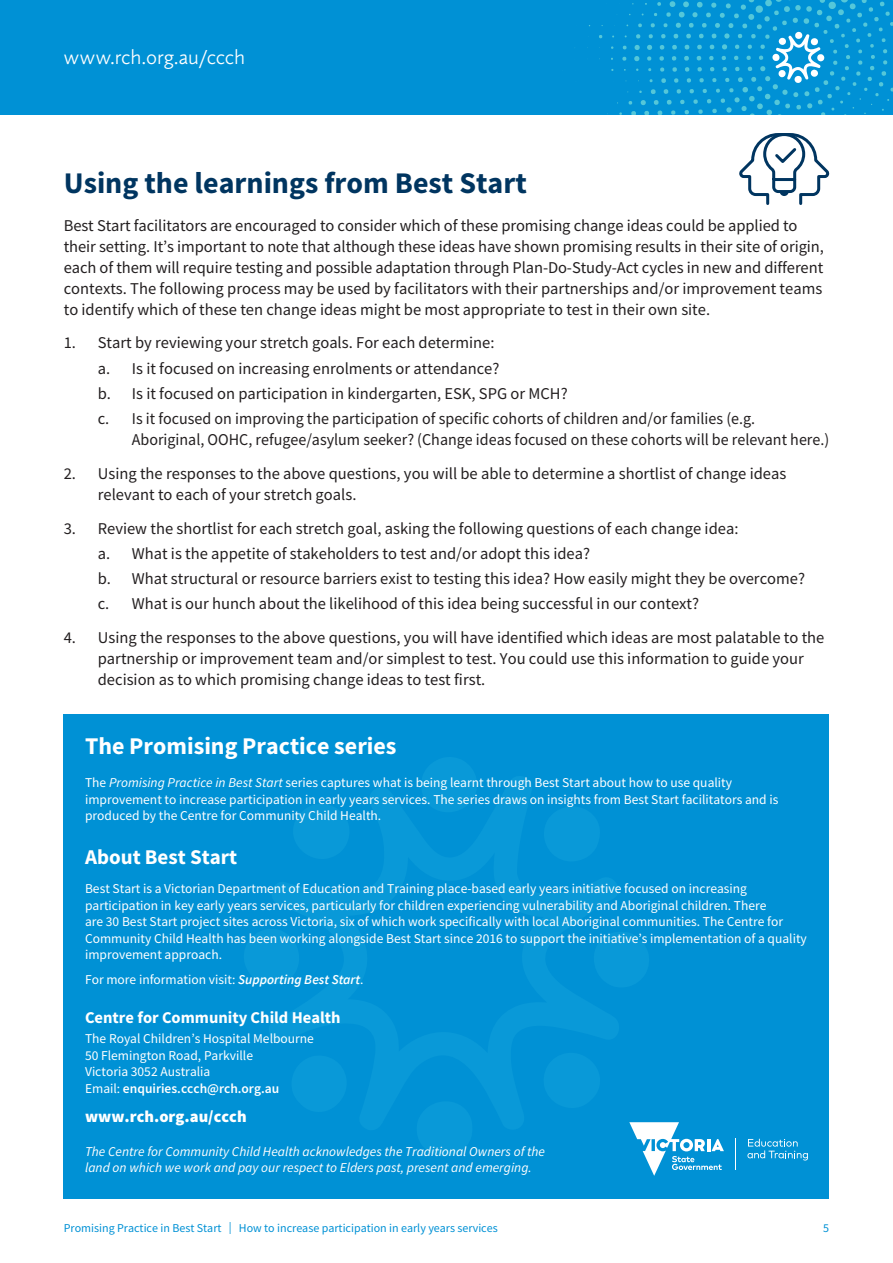
<style>
.page{position:relative;width:893px;height:1263px;background:#fff}
.page>*{position:absolute;margin:0;border:0;box-sizing:border-box;transform-origin:0 0}
.t1{font:700 30px "Source Sans Pro";color:#003560}
.t2{font:700 24px "Source Sans Pro";color:#fff}
.t3{font:300 21px "Calluna Sans";letter-spacing:-.01em;color:#fff}
.t4{font:700 21px "Source Sans Pro";color:#fff}
.t5{font:16.5px/21px "Source Sans Pro";color:#231f20}
.t6{font:700 16.5px "Source Sans Pro";color:#fff}
.t7{font:900 16.5px "Source Sans Pro";color:#fff}
.t8{font:13.5px/16.5px "Source Sans Pro";color:#fff}
.t9{font:italic 13.5px/16.5px "Source Sans Pro";color:#fff}
.t10{font:12px "Source Sans Pro";color:#0091d5}
.s1{font-style:italic}
.s2{font-weight:600;font-style:italic}
.s3{font-weight:600}
</style>
<div class="page">
<div style="left:0;top:0;width:893px;height:115px;background:#0091d5"></div>
<svg style="left:599px;top:0;width:294px;height:115px"></svg>
<svg style="left:739px;top:133px;width:91px;height:72px"></svg>
<div style="left:64px;top:714px;width:765px;height:485px;background:#0091d5"></div>
<hr style="left:735px;top:1139px;width:1px;height:31px;background:#fff">
<svg style="left:629px;top:1122px;width:95px;height:54px"></svg>
<svg style="left:747px;top:1139px;width:61px;height:21px"></svg>
<p class="t3" style="left:64px;top:45px;width:183px">www.rch.org.au/ccch</p>
<h1 class="t1" style="left:64px;top:162px;width:465px">Using the learnings from Best Start</h1>
<p class="t5" style="left:64px;top:215px;width:762px">Best Start facilitators are encouraged to consider which of these promising change ideas could be applied to their setting. It’s important to note that although these ideas have shown promising results in their site of origin, each of them will require testing and possible adaptation through Plan-Do-Study-Act cycles in new and different contexts. The following process may be used by facilitators with their partnerships and/or improvement teams to identify which of these ten change ideas might be most appropriate to test in their own site.</p>
<p class="t5" style="left:98px;top:330px;width:659px;line-height:25.2px;text-indent:-34px">1. Start by reviewing your stretch goals. For each determine:<br>a. Is it focused on increasing enrolments or attendance?<br>b. Is it focused on participation in kindergarten, ESK, SPG or MCH?<br>c. Is it focused on improving the participation of specific cohorts of children and/or families (e.g.</p>
<p class="t5" style="left:132px;top:429px;width:699px">Aboriginal, OOHC, refugee/asylum seeker? (Change ideas focused on these cohorts will be relevant here.)</p>
<p class="t5" style="left:98px;top:463px;width:690px;text-indent:-34px">2. Using the responses to the above questions, you will be able to determine a shortlist of change ideas relevant to each of your stretch goals.</p>
<p class="t5" style="left:98px;top:515px;width:709px;line-height:25.2px;text-indent:-34px">3. Review the shortlist for each stretch goal, asking the following questions of each change idea:<br>a. What is the appetite of stakeholders to test and/or adopt this idea?<br>b. What structural or resource barriers exist to testing this idea? How easily might they be overcome? c. What is our hunch about the likelihood of this idea being successful in our context?</p>
<p class="t5" style="left:98px;top:627px;width:728px;text-indent:-34px">4. Using the responses to the above questions, you will have identified which ideas are most palatable to the partnership or improvement team and/or simplest to test. You could use this information to guide your decision as to which promising change ideas to test first.</p>
<h2 class="t2" style="left:85px;top:729px;width:313px">The Promising Practice series</h2>
<p class="t8" style="left:85px;top:774px;width:695px">The <span class="s1">Promising Practice in Best Start</span> series captures what is being learnt through Best Start about how to use quality improvement to increase participation in early years services. The series draws on insights from Best Start facilitators and is produced by the Centre for Community Child Health.</p>
<p class="t4" style="left:85px;top:843px;width:154px">About Best Start</p>
<p class="t8" style="left:85px;top:881px;width:723px">Best Start is a Victorian Department of Education and Training place-based early years initiative focused on increasing participation in key early years services, particularly for children experiencing vulnerability and Aboriginal children. There<br>are 30 Best Start project sites across Victoria, six of which work specifically with local Aboriginal communities. The Centre for Community Child Health has been working alongside Best Start since 2016 to support the initiative’s implementation of a quality improvement approach.</p>
<p class="t8" style="left:85px;top:972px;width:280px">For more information visit: <span class="s2">Supporting Best Start</span>.</p>
<p class="t6" style="left:85px;top:1006px;width:257px">Centre for Community Child Health</p>
<p class="t8" style="left:85px;top:1030px;width:230px">The Royal Children’s Hospital Melbourne 50 Flemington Road, Parkville<br>Victoria 3052 Australia<br>Email: <span class="s3">enquiries.ccch@rch.org.au</span></p>
<p class="t7" style="left:85px;top:1105px;width:163px">www.rch.org.au/ccch</p>
<p class="t9" style="left:85px;top:1143px;width:462px">The Centre for Community Child Health acknowledges the Traditional Owners of the land on which we work and pay our respect to Elders past, present and emerging.</p>
<p class="t10" style="left:64px;top:1220px;width:435px">Promising Practice in Best Start | How to increase participation in early years services</p>
<p class="t10" style="left:823px;top:1220px;width:7px">5</p>
</div>
